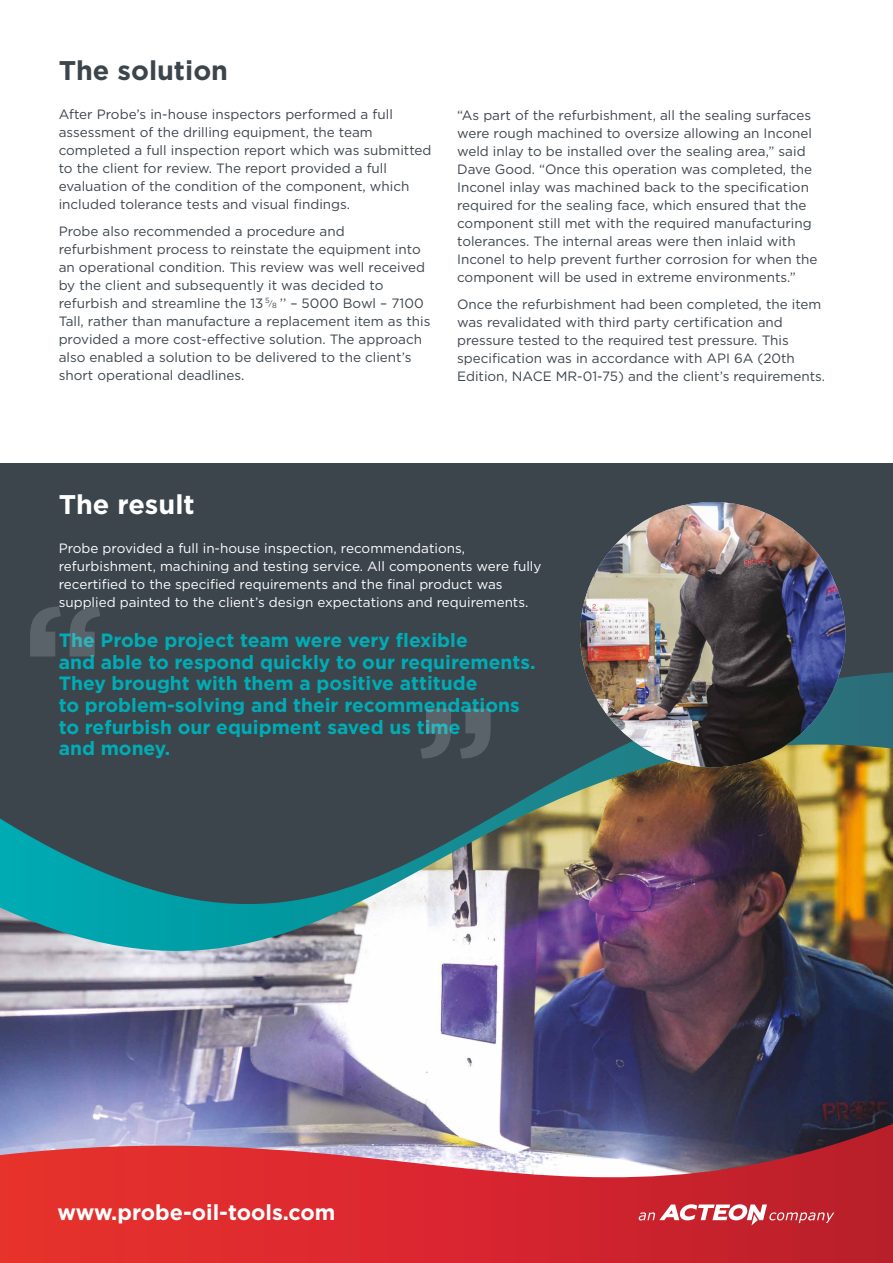
<style>
.page{position:relative;width:893px;height:1263px;background:#fff}
.page>*{position:absolute;margin:0;border:0;box-sizing:border-box;transform-origin:0 0}
.t1{font:700 155.25px "Gotham";color:#dfe2e5}
.t2{font:700 27px "Gotham";color:#3c454c}
.t3{font:700 27px "Gotham";color:#fff}
.t4{font:700 21.6px "Gotham";color:#fff}
.t5{font:700 19.2px/21.6px "Gotham";color:#00acb5}
.t6{font:13.5px/18px "Gotham";color:#3c454c}
.t7{font:13.5px/18px "Gotham";color:#fff}
.t8{font:7.5px "Gotham";color:#3c454c}
</style>
<div class="page">
<div style="left:0;top:463px;width:893px;height:771px;background:#3c454c"></div>
<img style="left:0;top:1065px;width:893px;height:59px">
<img style="left:0;top:672px;width:893px;height:393px">
<img style="left:580px;top:502px;width:265px;height:265px;border-radius:133px">
<svg style="left:0;top:1124px;width:893px;height:139px;background:#c5444e"></svg>
<svg style="left:639px;top:1204px;width:195px;height:21px;background:#d46168"></svg>
<h2 class="t2" style="left:59px;top:53px;width:171px">The solution</h2>
<p class="t6" style="left:59px;top:105px;width:374px">After Probe’s in-house inspectors performed a full assessment of the drilling equipment, the team completed a full inspection report which was submitted to the client for review. The report provided a full evaluation of the condition of the component, which included tolerance tests and visual findings.</p>
<p class="t6" style="left:59px;top:222px;width:373px">Probe also recommended a procedure and refurbishment process to reinstate the equipment into an operational condition. This review was well received by the client and subsequently it was decided to refurbish and streamline the 13 ’’ – 5000 Bowl – 7100<br>Tall, rather than manufacture a replacement item as this provided a more cost-effective solution. The approach also enabled a solution to be delivered to the client’s short operational deadlines.</p>
<p class="t8" style="left:265px;top:299px;width:13px">5/8</p>
<p class="t6" style="left:457px;top:106px;width:362px">“As part of the refurbishment, all the sealing surfaces were rough machined to oversize allowing an Inconel weld inlay to be installed over the sealing area,” said Dave Good. “Once this operation was completed, the Inconel inlay was machined back to the specification required for the sealing face, which ensured that the component still met with the required manufacturing tolerances. The internal areas were then inlaid with Inconel to help prevent further corrosion for when the component will be used in extreme environments.”</p>
<p class="t6" style="left:457px;top:295px;width:370px">Once the refurbishment had been completed, the item was revalidated with third party certification and pressure tested to the required test pressure. This specification was in accordance with API 6A (20th Edition, NACE MR-01-75) and the client’s requirements.</p>
<h2 class="t3" style="left:59px;top:486px;width:137px">The result</h2>
<p class="t7" style="left:59px;top:539px;width:484px">Probe provided a full in-house inspection, recommendations, refurbishment, machining and testing service. All components were fully recertified to the specified requirements and the final product was supplied painted to the client’s design expectations and requirements.</p>
<h3 class="t5" style="left:59px;top:629px;width:478px">The Probe project team were very flexible<br>and able to respond quickly to our requirements.<br>They brought with them a positive attitude<br>to problem-solving and their recommendations to refurbish our equipment saved us time<br>and money.</h3>
<h1 class="t1" style="left:21px;top:571px;width:85px">“</h1>
<h1 class="t1" style="left:499px;top:794px;width:85px;rotate:-180deg">“</h1>
<h3 class="t4" style="left:57px;top:1200px;width:280px">www.probe-oil-tools.com</h3>
</div>
